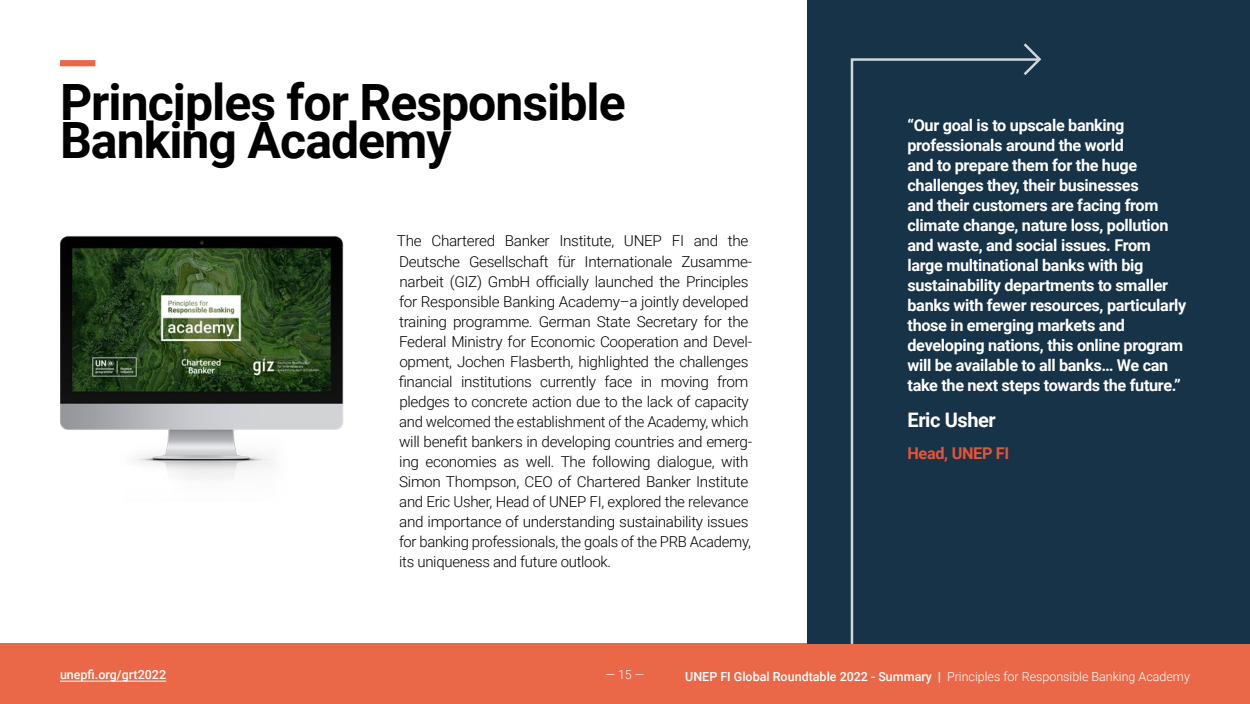
<style>
.page{position:relative;width:1250px;height:704px;background:#fff}
.page>*{position:absolute;margin:0;border:0;box-sizing:border-box;transform-origin:0 0}
.t1{font:700 50px/38.8px "Roboto";letter-spacing:-.02em;color:#000}
.t2{font:700 20px "Roboto";letter-spacing:-.02em;color:#fff}
.t3{font:700 16.25px/20px "Roboto";letter-spacing:-.02em;color:#fff}
.t4{font:700 16.25px "Roboto";letter-spacing:-.02em;color:#e75436}
.t5{font:300 15px/20px "Roboto";letter-spacing:-.02em;color:#000}
.t6{font:300 12.5px "Roboto";color:#fff}
.t7{font:500 12.5px "Roboto";color:#fff}
.s1{font-weight:500}
.s2{font-family:"Roboto Slab";font-weight:400}
</style>
<div class="page">
<div style="left:0;top:643px;width:1250px;height:60px;background:#ea6847"></div>
<hr style="left:60px;top:680px;width:106px;height:1px;background:#fff">
<svg style="left:60px;top:60px;width:36px;height:6px"></svg>
<img style="left:60px;top:235px;width:284px;height:244px">
<div style="left:808px;top:0;width:442px;height:643px;background:#163348"></div>
<svg style="left:1023px;top:43px;width:16px;height:14px"></svg>
<svg style="left:849px;top:57px;width:193px;height:587px"></svg>
<h1 class="t1" style="left:60px;top:80px;width:567px">Principles for Responsible<br>Banking Academy</h1>
<p class="t5" style="left:397px;top:230px;width:357px">The Chartered Banker Institute, UNEP FI and the Deutsche Gesellschaft für Internationale Zusamme&shy;narbeit (GIZ) GmbH officially launched the Principles for Responsible Banking Academy–a jointly developed training programme. German State Secretary for the Federal Ministry for Economic Cooperation and Devel&shy;opment, Jochen Flasberth, highlighted the challenges financial institutions currently face in moving from pledges to concrete action due to the lack of capacity and welcomed the establishment of the Academy, which will benefit bankers in developing countries and emerg&shy;ing economies as well. The following dialogue, with Simon Thompson, CEO of Chartered Banker Institute and Eric Usher, Head of UNEP FI, explored the relevance and importance of understanding sustainability issues for banking professionals, the goals of the PRB Academy, its uniqueness and future outlook.</p>
<p class="t3" style="left:908px;top:114px;width:280px">“Our goal is to upscale banking professionals around the world<br>and to prepare them for the huge challenges they, their businesses<br>and their customers are facing from climate change, nature loss, pollution and waste, and social issues. From large multinational banks with big sustainability departments to smaller banks with fewer resources, particularly those in emerging markets and developing nations, this online program will be available to all banks… We can take the next steps towards the future.”</p>
<h2 class="t2" style="left:908px;top:405px;width:90px">Eric Usher</h2>
<p class="t4" style="left:908px;top:442px;width:103px">Head, UNEP FI</p>
<p class="t7" style="left:60px;top:665px;width:108px">unepfi.org/grt2022</p>
<p class="t6" style="left:605px;top:665px;width:41px">— 15 —</p>
<p class="t6" style="left:685px;top:666px;width:506px"><span class="s1">UNEP FI Global Roundtable 2022 - Summary</span> <span class="s2">|</span> Principles for Responsible Banking Academy</p>
</div>
